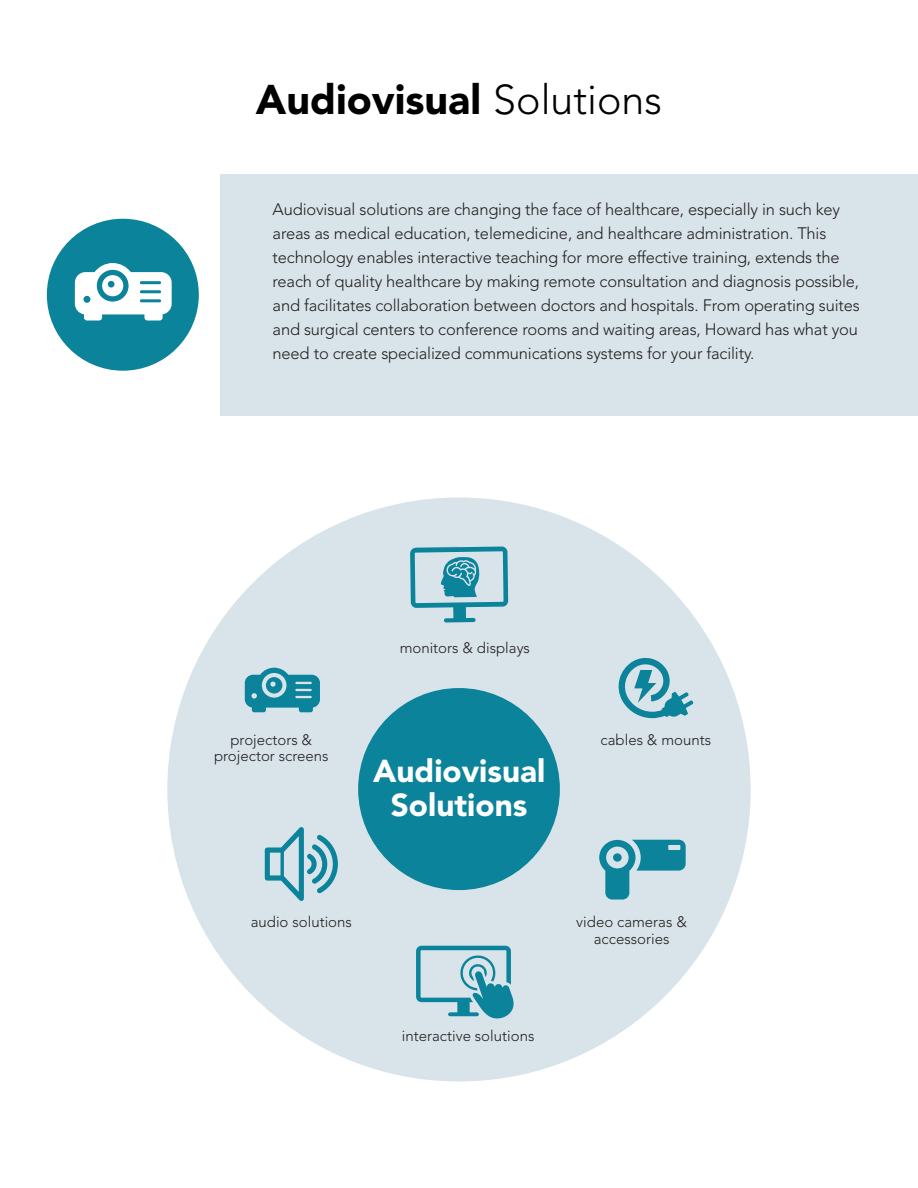
<style>
.page{position:relative;width:918px;height:1188px;background:#fff}
.page>*{position:absolute;margin:0;border:0;box-sizing:border-box;transform-origin:0 0}
.t1{font:900 41.25px "Avenir LT Std";color:#000}
.t2{font:900 31.5px/33.9px "Avenir LT Std";color:#fff;text-align:center}
.t3{font:300 16.5px/24px "Avenir LT Std";letter-spacing:-.01em;color:#231f20}
.t4{font:300 15px "Avenir LT Std";color:#231f20}
.s1{font-weight:300}
</style>
<div class="page">
<div style="left:47px;top:219px;width:152px;height:152px;background:#0b839a;border-radius:50%"></div>
<svg style="left:75px;top:263px;width:97px;height:58px"></svg>
<div style="left:167px;top:497px;width:584px;height:585px;background:#d9e4ea;border-radius:50%"></div>
<div style="left:358px;top:688px;width:202px;height:202px;background:#0b839a;border-radius:50%"></div>
<div style="left:220px;top:174px;width:698px;height:241px;background:#d9e4ea"></div>
<svg style="left:245px;top:668px;width:75px;height:44px"></svg>
<svg style="left:599px;top:840px;width:87px;height:60px"></svg>
<div style="left:613px;top:853px;width:9px;height:9px;background:#0b839a;border-radius:50%"></div>
<svg style="left:618px;top:657px;width:75px;height:61px"></svg>
<svg style="left:265px;top:827px;width:73px;height:74px"></svg>
<svg style="left:416px;top:946px;width:98px;height:73px"></svg>
<svg style="left:410px;top:547px;width:98px;height:76px"></svg>
<p class="t1" style="left:256px;top:75px;width:408px">Audiovisual <span class="s1">Solutions</span></p>
<p class="t3" style="left:273px;top:198px;width:589px">Audiovisual solutions are changing the face of healthcare, especially in such key areas as medical education, telemedicine, and healthcare administration. This technology enables interactive teaching for more effective training, extends the reach of quality healthcare by making remote consultation and diagnosis possible, and facilitates collaboration between doctors and hospitals. From operating suites and surgical centers to conference rooms and waiting areas, Howard has what you need to create specialized communications systems for your facility.</p>
<p class="t4" style="left:400px;top:639px;width:132px">monitors &amp; displays</p>
<p class="t4" style="left:230px;top:731px;width:83px">projectors &amp;</p>
<p class="t4" style="left:601px;top:731px;width:112px">cables &amp; mounts</p>
<p class="t4" style="left:214px;top:747px;width:116px">projector screens</p>
<p class="t2" style="left:373px;top:754px;width:174px">Audiovisual<br>Solutions</p>
<p class="t4" style="left:251px;top:914px;width:103px">audio solutions</p>
<p class="t4" style="left:576px;top:914px;width:112px">video cameras &amp;</p>
<p class="t4" style="left:594px;top:930px;width:77px">accessories</p>
<p class="t4" style="left:402px;top:1027px;width:134px">interactive solutions</p>
</div>
